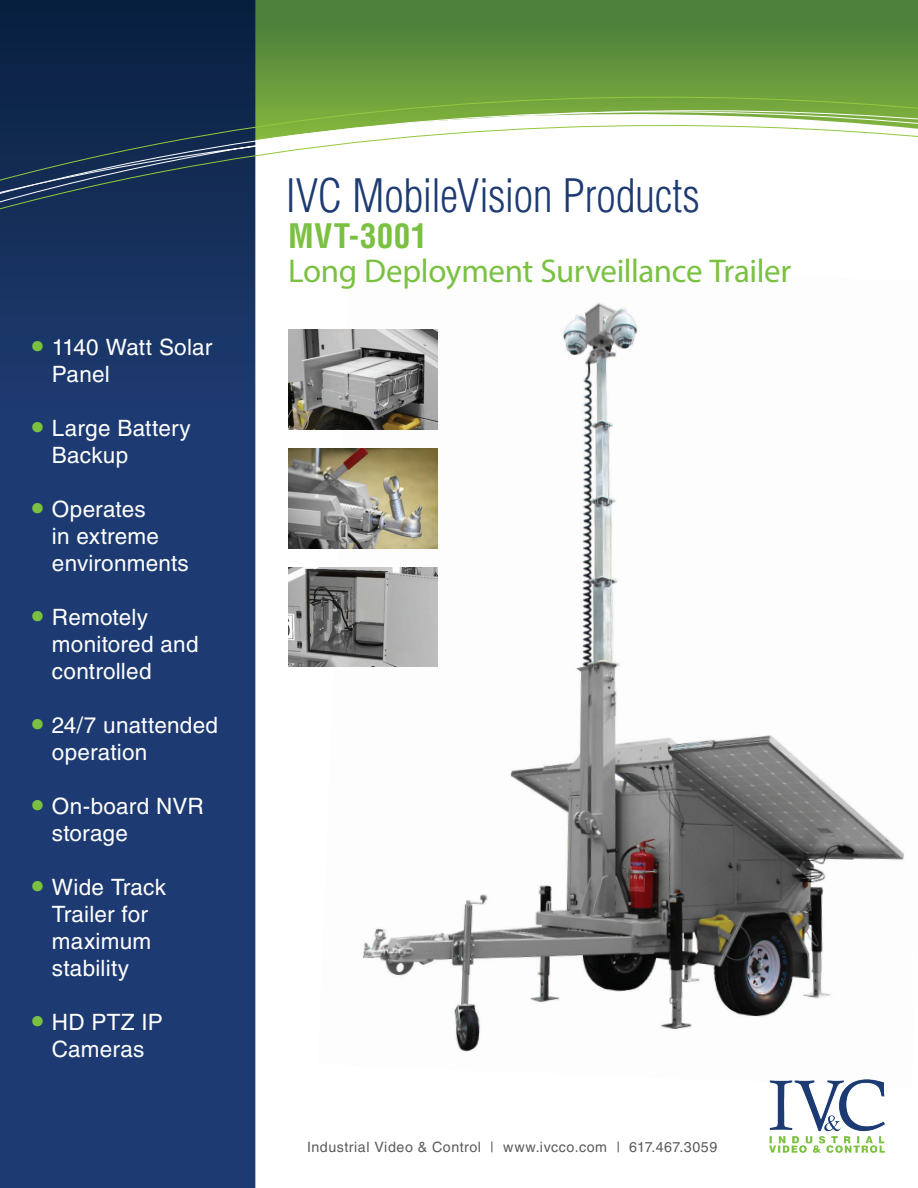
<style>
.page{position:relative;width:918px;height:1188px;background:#fff}
.page>*{position:absolute;margin:0;border:0;box-sizing:border-box;transform-origin:0 0}
.t1{font:300 condensed 45px "Helvetica LT Std";letter-spacing:-.01em;color:#1d3b72}
.t2{font:33px "Myriad Pro";letter-spacing:-.01em;color:#7ac142}
.t3{font:700 condensed 33px "Helvetica LT Std";letter-spacing:.015em;color:#7ac142}
.t4{font:22.5px/27px "Helvetica LT Std";letter-spacing:.01em;color:#fff}
.t5{font:14.25px "Helvetica LT Std";letter-spacing:.04em;color:#5a5b5a}
.s1{font-size:33px;color:#7ac142}
</style>
<div class="page">
<svg style="left:0;top:0;width:255px;height:1188px;background:#1c396f"></svg>
<svg style="left:0;top:1px;width:918px;height:15px;background:#39653b"></svg>
<svg style="left:0;top:16px;width:918px;height:13px;background:#3a653c"></svg>
<svg style="left:0;top:29px;width:918px;height:192px"></svg>
<img style="left:318px;top:303px;width:586px;height:749px">
<img style="left:288px;top:330px;width:150px;height:99px">
<img style="left:288px;top:448px;width:150px;height:100px">
<img style="left:288px;top:567px;width:150px;height:100px">
<img style="left:769px;top:1079px;width:116px;height:74px">
<p class="t4" style="left:52px;top:334px;width:162px;text-indent:-20px"><span class="s1">•</span> 1140 Watt Solar<br>Panel</p>
<p class="t4" style="left:52px;top:415px;width:140px;text-indent:-20px"><span class="s1">•</span> Large Battery<br>Backup</p>
<p class="t4" style="left:52px;top:496px;width:138px;text-indent:-20px"><span class="s1">•</span> Operates<br>in extreme environments</p>
<p class="t4" style="left:52px;top:604px;width:148px;text-indent:-20px"><span class="s1">•</span> Remotely monitored and controlled</p>
<p class="t4" style="left:52px;top:712px;width:168px;text-indent:-20px"><span class="s1">•</span> 24/7 unattended operation</p>
<p class="t4" style="left:52px;top:793px;width:153px;text-indent:-20px"><span class="s1">•</span> On-board NVR storage</p>
<p class="t4" style="left:52px;top:874px;width:116px;text-indent:-20px"><span class="s1">•</span> Wide Track<br>Trailer for maximum stability</p>
<p class="t4" style="left:32px;top:1009px;width:133px;text-align:center"><span class="s1">•</span> HD PTZ IP<br>Cameras</p>
<h1 class="t1" style="left:286px;top:167px;width:416px">IVC MobileVision Products</h1>
<h2 class="t3" style="left:288px;top:216px;width:141px">MVT-3001</h2>
<h2 class="t2" style="left:288px;top:251px;width:505px">Long Deployment Surveillance Trailer</h2>
<p class="t5" style="left:307px;top:1139px;width:412px">Industrial Video &amp; Control | www.ivcco.com | 617.467.3059</p>
</div>
